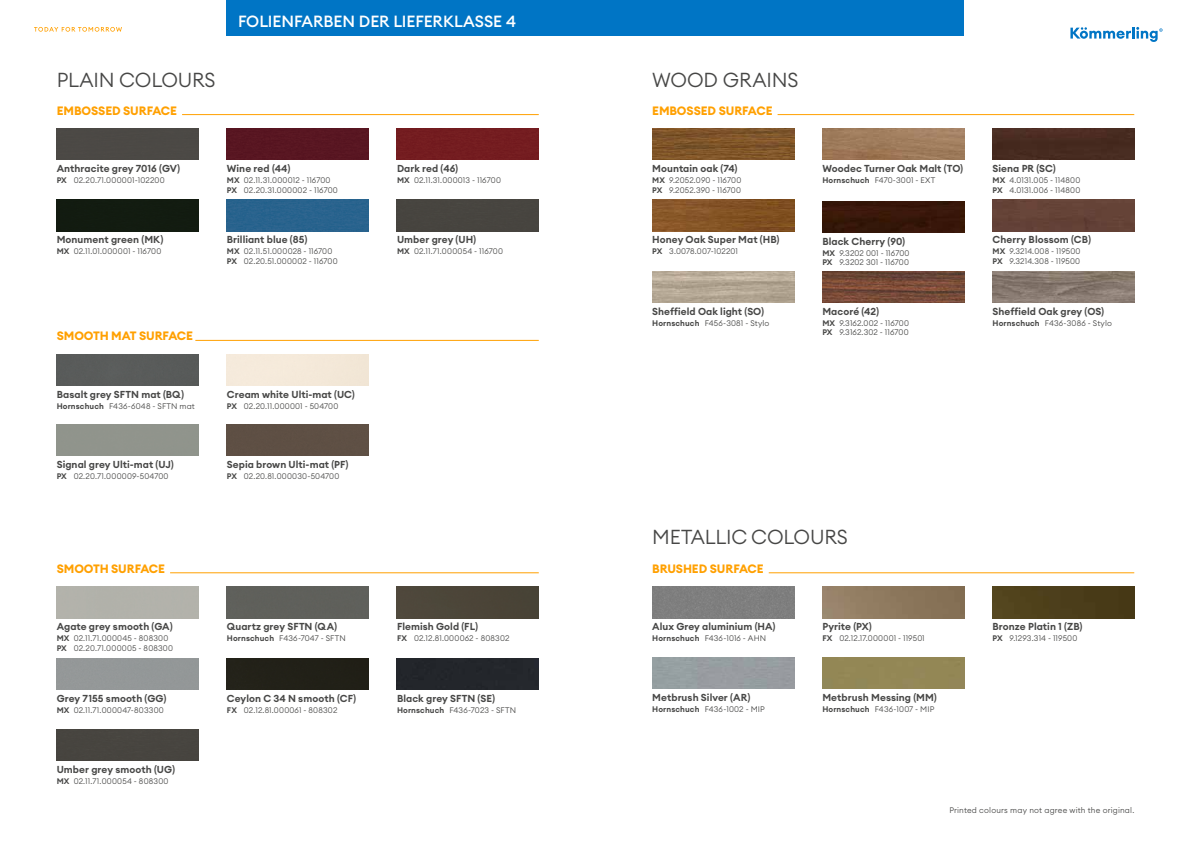
<style>
.page{position:relative;width:1191px;height:842px;background:#fff}
.page>*{position:absolute;margin:0;border:0;box-sizing:border-box;transform-origin:0 0}
.t1{font:300 20px "Euclid Circular A";letter-spacing:-.01em;color:#474746}
.t2{font:500 16px "Euclid Circular A";letter-spacing:-.005em;color:#fff}
.t3{font:700 12px "Euclid Circular A";letter-spacing:-.01em;color:#ffa000}
.t4{font:600 10px "Euclid Circular A";letter-spacing:.005em;color:#474746}
.t5{font:300 8px/9.6px "Euclid Circular A";letter-spacing:.015em;color:#474746}
.s1{font-weight:600}
</style>
<div class="page">
<hr style="left:182px;top:114px;width:357px;height:1px;background:#ffa000">
<hr style="left:170px;top:573px;width:369px;height:1px;background:#ffa000">
<hr style="left:195px;top:340px;width:344px;height:1px;background:#ffa000">
<div style="left:57px;top:129px;width:141px;height:31px;background:#4b4945"></div>
<div style="left:227px;top:129px;width:142px;height:31px;background:#581622"></div>
<div style="left:57px;top:729px;width:141px;height:31px;background:#474540"></div>
<div style="left:227px;top:658px;width:142px;height:31px;background:#222018"></div>
<div style="left:57px;top:200px;width:141px;height:31px;background:#121b10"></div>
<div style="left:57px;top:355px;width:141px;height:31px;background:#595b5a"></div>
<div style="left:227px;top:425px;width:142px;height:31px;background:#5e4f44"></div>
<div style="left:227px;top:200px;width:142px;height:31px;background:#29638d"></div>
<div style="left:227px;top:587px;width:142px;height:31px;background:#5f605b"></div>
<div style="left:397px;top:129px;width:142px;height:31px;background:#741c20"></div>
<div style="left:397px;top:587px;width:142px;height:31px;background:#4c4538"></div>
<div style="left:397px;top:200px;width:142px;height:31px;background:#47443f"></div>
<div style="left:397px;top:658px;width:142px;height:31px;background:#23262b"></div>
<hr style="left:777px;top:114px;width:357px;height:1px;background:#ffa000">
<hr style="left:768px;top:573px;width:366px;height:1px;background:#ffa000">
<img style="left:652px;top:129px;width:142px;height:31px">
<img style="left:652px;top:271px;width:142px;height:31px">
<img style="left:652px;top:200px;width:142px;height:31px">
<div style="left:822px;top:201px;width:142px;height:31px;background:#381609"></div>
<div style="left:992px;top:129px;width:142px;height:31px;background:#472b20"></div>
<img style="left:822px;top:271px;width:142px;height:31px">
<div style="left:822px;top:657px;width:142px;height:32px;background:#938755"></div>
<div style="left:992px;top:200px;width:142px;height:31px;background:#654337"></div>
<img style="left:822px;top:129px;width:142px;height:31px">
<img style="left:992px;top:271px;width:142px;height:31px">
<div style="left:227px;top:0;width:737px;height:35px;background:#0075c5"></div>
<div style="left:992px;top:587px;width:142px;height:31px;background:#4d3f1a"></div>
<div style="left:652px;top:587px;width:142px;height:31px;background:#7f7f7f"></div>
<img style="left:822px;top:587px;width:142px;height:31px">
<svg style="left:1070px;top:27px;width:92px;height:15px"></svg>
<svg style="left:34px;top:27px;width:88px;height:5px"></svg>
<h2 class="t2" style="left:238px;top:11px;width:279px">FOLIENFARBEN DER LIEFERKLASSE 4</h2>
<h1 class="t1" style="left:57px;top:67px;width:160px">PLAIN COLOURS</h1>
<h3 class="t3" style="left:57px;top:103px;width:122px">EMBOSSED SURFACE</h3>
<h1 class="t1" style="left:652px;top:67px;width:148px">WOOD GRAINS</h1>
<h3 class="t3" style="left:652px;top:103px;width:122px">EMBOSSED SURFACE</h3>
<p class="t4" style="left:57px;top:162px;width:125px">Anthracite grey 7016 (GV)</p>
<p class="t5" style="left:57px;top:175px;width:109px"><span class="s1">PX</span> 02.20.71.000001-102200</p>
<p class="t4" style="left:227px;top:162px;width:65px">Wine red (44)</p>
<p class="t5" style="left:227px;top:175px;width:113px"><span class="s1">MX</span> 02.11.31.000012 - 116700<br><span class="s1">PX</span> 02.20.31.000002 - 116700</p>
<p class="t4" style="left:397px;top:162px;width:63px">Dark red (46)</p>
<p class="t5" style="left:397px;top:175px;width:105px"><span class="s1">MX</span> 02.11.31.000013 - 116700</p>
<p class="t4" style="left:652px;top:162px;width:87px">Mountain oak (74)</p>
<p class="t5" style="left:652px;top:175px;width:91px"><span class="s1">MX</span> 9.2052.090 - 116700<br><span class="s1">PX</span> 9.2052.390 - 116700</p>
<p class="t4" style="left:822px;top:162px;width:142px">Woodec Turner Oak Malt (TO)</p>
<p class="t5" style="left:822px;top:175px;width:115px"><span class="s1">Hornschuch</span> F470-3001 - EXT</p>
<p class="t4" style="left:992px;top:162px;width:65px">Siena PR (SC)</p>
<p class="t5" style="left:992px;top:175px;width:89px"><span class="s1">MX</span> 4.0131.005 - 114800<br><span class="s1">PX</span> 4.0131.006 - 114800</p>
<p class="t4" style="left:57px;top:233px;width:108px">Monument green (MK)</p>
<p class="t5" style="left:57px;top:247px;width:106px"><span class="s1">MX</span> 02.11.01.000001 - 116700</p>
<p class="t4" style="left:227px;top:233px;width:82px">Brilliant blue (85)</p>
<p class="t5" style="left:227px;top:247px;width:112px"><span class="s1">MX</span> 02.11.51.000028 - 116700<br><span class="s1">PX</span> 02.20.51.000002 - 116700</p>
<p class="t4" style="left:397px;top:233px;width:81px">Umber grey (UH)</p>
<p class="t5" style="left:397px;top:247px;width:108px"><span class="s1">MX</span> 02.11.71.000054 - 116700</p>
<p class="t4" style="left:652px;top:233px;width:129px">Honey Oak Super Mat (HB)</p>
<p class="t5" style="left:652px;top:247px;width:87px"><span class="s1">PX</span> 3.0078.007-102201</p>
<p class="t4" style="left:822px;top:235px;width:84px">Black Cherry (90)</p>
<p class="t5" style="left:822px;top:248px;width:89px"><span class="s1">MX</span> 9.3202 001 - 116700<br><span class="s1">PX</span> 9.3202 301 - 116700</p>
<p class="t4" style="left:992px;top:233px;width:100px">Cherry Blossom (CB)</p>
<p class="t5" style="left:992px;top:247px;width:89px"><span class="s1">MX</span> 9.3214.008 - 119500<br><span class="s1">PX</span> 9.3214.308 - 119500</p>
<h3 class="t3" style="left:57px;top:328px;width:138px">SMOOTH MAT SURFACE</h3>
<p class="t4" style="left:652px;top:305px;width:113px">Sheffield Oak light (SO)</p>
<p class="t5" style="left:652px;top:318px;width:119px"><span class="s1">Hornschuch</span> F456-3081 - Stylo</p>
<p class="t4" style="left:822px;top:305px;width:58px">Macoré (42)</p>
<p class="t5" style="left:822px;top:318px;width:88px"><span class="s1">MX</span> 9.3162.002 - 116700<br><span class="s1">PX</span> 9.3162.302 - 116700</p>
<p class="t4" style="left:992px;top:305px;width:113px">Sheffield Oak grey (OS)</p>
<p class="t5" style="left:992px;top:318px;width:121px"><span class="s1">Hornschuch</span> F436-3086 - Stylo</p>
<p class="t4" style="left:57px;top:388px;width:129px">Basalt grey SFTN mat (BQ)</p>
<p class="t5" style="left:57px;top:401px;width:140px"><span class="s1">Hornschuch</span> F436-6048 - SFTN mat</p>
<p class="t4" style="left:227px;top:388px;width:130px">Cream white Ulti-mat (UC)</p>
<p class="t5" style="left:227px;top:401px;width:113px"><span class="s1">PX</span> 02.20.11.000001 - 504700</p>
<p class="t4" style="left:57px;top:458px;width:119px">Signal grey Ulti-mat (UJ)</p>
<p class="t5" style="left:57px;top:471px;width:113px"><span class="s1">PX</span> 02.20.71.000009-504700</p>
<p class="t4" style="left:227px;top:458px;width:123px">Sepia brown Ulti-mat (PF)</p>
<p class="t5" style="left:227px;top:471px;width:114px"><span class="s1">PX</span> 02.20.81.000030-504700</p>
<h1 class="t1" style="left:652px;top:524px;width:197px">METALLIC COLOURS</h1>
<h3 class="t3" style="left:57px;top:561px;width:110px">SMOOTH SURFACE</h3>
<h3 class="t3" style="left:652px;top:561px;width:113px">BRUSHED SURFACE</h3>
<p class="t4" style="left:57px;top:620px;width:117px">Agate grey smooth (GA)</p>
<p class="t5" style="left:57px;top:634px;width:118px"><span class="s1">MX</span> 02.11.71.000045 - 808300<br><span class="s1">PX</span> 02.20.71.000005 - 808300</p>
<p class="t4" style="left:227px;top:620px;width:112px">Quartz grey SFTN (QA)</p>
<p class="t5" style="left:227px;top:634px;width:120px"><span class="s1">Hornschuch</span> F436-7047 - SFTN</p>
<p class="t4" style="left:397px;top:620px;width:83px">Flemish Gold (FL)</p>
<p class="t5" style="left:397px;top:634px;width:114px"><span class="s1">FX</span> 02.12.81.000062 - 808302</p>
<p class="t4" style="left:652px;top:620px;width:125px">Alux Grey aluminium (HA)</p>
<p class="t5" style="left:652px;top:634px;width:116px"><span class="s1">Hornschuch</span> F436-1016 - AHN</p>
<p class="t4" style="left:822px;top:620px;width:51px">Pyrite (PX)</p>
<p class="t5" style="left:822px;top:634px;width:104px"><span class="s1">FX</span> 02.12.17.000001 - 119501</p>
<p class="t4" style="left:992px;top:620px;width:92px">Bronze Platin 1 (ZB)</p>
<p class="t5" style="left:992px;top:634px;width:86px"><span class="s1">PX</span> 9.1293.314 - 119500</p>
<p class="t4" style="left:57px;top:692px;width:111px">Grey 7155 smooth (GG)</p>
<p class="t5" style="left:57px;top:705px;width:109px"><span class="s1">MX</span> 02.11.71.000047-803300</p>
<p class="t4" style="left:227px;top:692px;width:131px">Ceylon C 34 N smooth (CF)</p>
<p class="t5" style="left:227px;top:705px;width:112px"><span class="s1">FX</span> 02.12.81.000061 - 808302</p>
<p class="t4" style="left:397px;top:692px;width:100px">Black grey SFTN (SE)</p>
<p class="t5" style="left:397px;top:705px;width:121px"><span class="s1">Hornschuch</span> F436-7023 - SFTN</p>
<p class="t4" style="left:652px;top:691px;width:100px">Metbrush Silver (AR)</p>
<p class="t5" style="left:652px;top:704px;width:114px"><span class="s1">Hornschuch</span> F436-1002 - MIP</p>
<p class="t4" style="left:822px;top:691px;width:116px">Metbrush Messing (MM)</p>
<p class="t5" style="left:822px;top:704px;width:113px"><span class="s1">Hornschuch</span> F436-1007 - MIP</p>
<p class="t4" style="left:57px;top:763px;width:120px">Umber grey smooth (UG)</p>
<p class="t5" style="left:57px;top:776px;width:113px"><span class="s1">MX</span> 02.11.71.000054 - 808300</p>
<p class="t5" style="left:949px;top:805px;width:186px">Printed colours may not agree with the original.</p>
</div>
